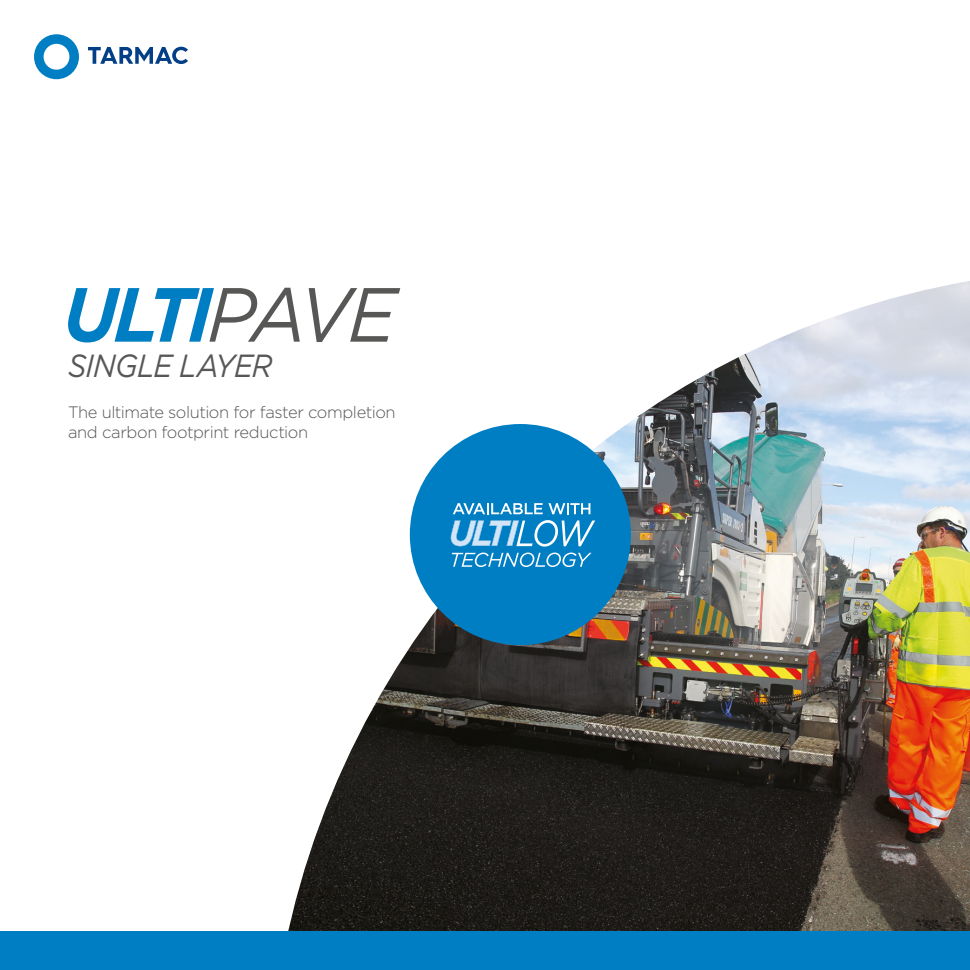
<style>
.page{position:relative;width:970px;height:970px;background:#fff}
.page>*{position:absolute;margin:0;border:0;box-sizing:border-box;transform-origin:0 0}
.t1{font:italic 76.5px "Gotham";color:#575756;scale:.95 1}
.t2{font:italic 31.95px "Gotham";letter-spacing:-.025em;color:#575756;scale:.9 1}
.t3{font:300 16.5px/19.5px "Gotham";letter-spacing:-.025em;color:#575756}
</style>
<div class="page">
<img style="left:288px;top:281px;width:681px;height:650px">
<div style="left:0;top:931px;width:969px;height:38px;background:#007ec3"></div>
<svg style="left:68px;top:288px;width:146px;height:54px"></svg>
<svg style="left:88px;top:47px;width:100px;height:17px"></svg>
<svg style="left:34px;top:34px;width:45px;height:45px"></svg>
<div style="left:410px;top:424px;width:221px;height:221px;background:#007ec3;border-radius:50%"></div>
<svg style="left:453px;top:503px;width:89px;height:11px"></svg>
<svg style="left:548px;top:503px;width:42px;height:11px"></svg>
<svg style="left:452px;top:552px;width:139px;height:15px"></svg>
<svg style="left:450px;top:520px;width:145px;height:26px"></svg>
<h1 class="t1" style="left:207px;top:265px;width:200px">PAVE</h1>
<h2 class="t2" style="left:68px;top:345px;width:229px">SINGLE LAYER</h2>
<p class="t3" style="left:68px;top:402px;width:329px">The ultimate solution for faster completion and carbon footprint reduction</p>
</div>
